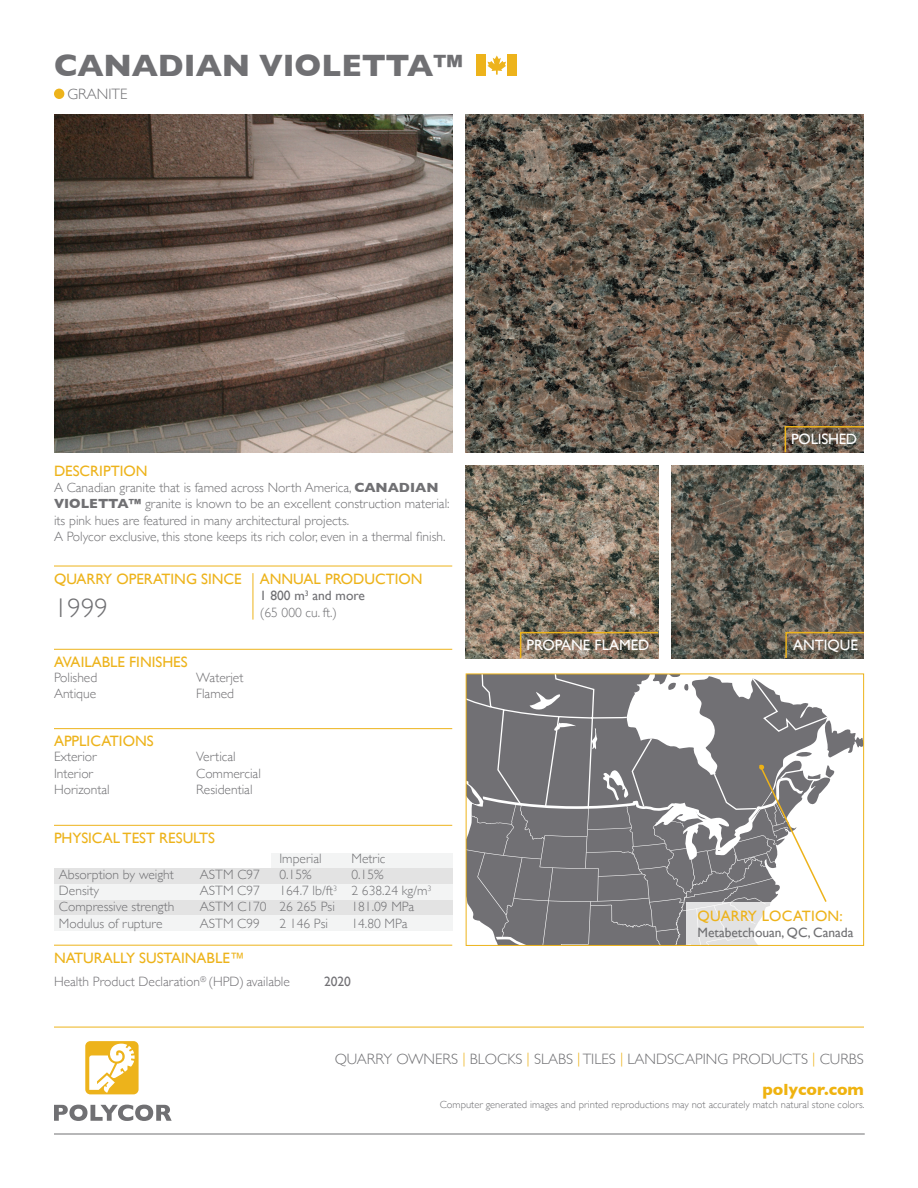
<style>
.page{position:relative;width:918px;height:1188px;background:#fff}
.page>*{position:absolute;margin:0;border:0;box-sizing:border-box;transform-origin:0 0}
.t1{font:700 31.5px "Gill Sans";color:#707073}
.t2{font:300 27px "Gill Sans";color:#707073}
.t3{font:700 16.5px "Gill Sans";color:#efb310}
.t4{font:15px "Gill Sans";color:#edb31b}
.t5{font:300 15px "Gill Sans";color:#707073}
.t6{font:15px "Gill Sans";color:#fff}
.t7{font:15px "Gill Sans";color:#edb31a}
.t8{font:300 13.5px/16.2px "Gill Sans";color:#707073}
.t9{font:300 13.5px "Gill Sans";color:#717074}
.t10{font:300 13.5px/16.2px "Gill Sans";color:#717073}
.t11{font:13.5px "Gill Sans";color:#707073}
.t12{font:13.5px "Gill Sans";color:#717074}
.t13{font:300 10.5px "Gill Sans";color:#707073}
.s1{font-weight:700}
.s2{font-weight:400}
.s3{color:#edb31b}
</style>
<div class="page">
<svg style="left:85px;top:1041px;width:54px;height:53px"></svg>
<svg style="left:54px;top:1105px;width:118px;height:16px"></svg>
<hr style="left:54px;top:945px;width:398px;height:1px;background:#edb31b">
<img style="left:466px;top:115px;width:398px;height:337px">
<img style="left:466px;top:466px;width:192px;height:192px">
<img style="left:672px;top:466px;width:192px;height:192px">
<img style="left:54px;top:115px;width:398px;height:337px">
<svg style="left:829px;top:720px;width:33px;height:63px"></svg>
<svg style="left:468px;top:676px;width:361px;height:108px"></svg>
<svg style="left:468px;top:763px;width:360px;height:181px;background:#8a898c"></svg>
<div style="left:54px;top:89px;width:10px;height:10px;background:#edb31b;border-radius:50%"></div>
<hr style="left:54px;top:649px;width:398px;height:1px;background:#edb31b">
<hr style="left:54px;top:566px;width:398px;height:1px;background:#edb31b">
<hr style="left:54px;top:728px;width:398px;height:1px;background:#edb31b">
<hr style="left:54px;top:825px;width:398px;height:1px;background:#edb31b">
<hr style="left:253px;top:573px;width:1px;height:47px;background:#edb31b">
<svg style="left:687px;top:903px;width:141px;height:41px"></svg>
<div style="left:271px;top:853px;width:181px;height:15px;background:#f3f4f4"></div>
<div style="left:54px;top:884px;width:398px;height:16px;background:#f3f4f4"></div>
<div style="left:54px;top:900px;width:398px;height:16px;background:#e3e3e3"></div>
<div style="left:54px;top:868px;width:398px;height:16px;background:#e3e3e3"></div>
<div style="left:54px;top:916px;width:398px;height:15px;background:#f3f4f4"></div>
<svg style="left:784px;top:425px;width:80px;height:28px;background:#6c5e49"></svg>
<svg style="left:785px;top:631px;width:79px;height:28px;background:#736852"></svg>
<div style="left:477px;top:54px;width:9px;height:22px;background:#edb31b"></div>
<div style="left:508px;top:54px;width:9px;height:22px;background:#edb31b"></div>
<svg style="left:487px;top:56px;width:19px;height:19px"></svg>
<svg style="left:519px;top:631px;width:140px;height:28px;background:#85755c"></svg>
<div style="left:466px;top:674px;width:398px;height:272px;border:1px solid #edb31b"></div>
<hr style="left:54px;top:1027px;width:810px;height:1px;background:#edb31b">
<hr style="left:54px;top:1134px;width:811px;height:1px;background:#707073">
<h1 class="t1" style="left:54px;top:40px;width:411px">CANADIAN VIOLETTA™</h1>
<p class="t5" style="left:68px;top:82px;width:62px">GRANITE</p>
<p class="t4" style="left:54px;top:462px;width:95px">DESCRIPTION</p>
<p class="t8" style="left:54px;top:479px;width:397px">A Canadian granite that is famed across North America, <span class="s1">CANADIAN VIOLETTA™</span> granite is known to be an excellent construction material: its pink hues are featured in many architectural projects.<br>A Polycor exclusive, this stone keeps its rich color, even in a thermal finish.</p>
<p class="t4" style="left:54px;top:570px;width:189px">QUARRY OPERATING SINCE</p>
<h2 class="t2" style="left:54px;top:586px;width:55px">1999</h2>
<p class="t4" style="left:260px;top:570px;width:164px">ANNUAL PRODUCTION</p>
<p class="t8" style="left:260px;top:587px;width:107px"><span class="s2">1 800 m</span><sup>3</sup> <span class="s2">and more </span>(65 000 cu. ft.)</p>
<p class="t4" style="left:54px;top:653px;width:135px">AVAILABLE FINISHES</p>
<p class="t10" style="left:54px;top:669px;width:45px">Polished<br>Antique</p>
<p class="t10" style="left:196px;top:669px;width:49px">Waterjet<br>Flamed</p>
<p class="t4" style="left:54px;top:732px;width:101px">APPLICATIONS</p>
<p class="t8" style="left:54px;top:748px;width:57px">Exterior<br>Interior<br>Horizontal</p>
<p class="t8" style="left:196px;top:748px;width:66px">Vertical<br>Commercial<br>Residential</p>
<p class="t4" style="left:54px;top:829px;width:163px">PHYSICAL TEST RESULTS</p>
<p class="t8" style="left:279px;top:850px;width:44px">Imperial</p>
<p class="t8" style="left:351px;top:850px;width:36px">Metric</p>
<p class="t8" style="left:59px;top:866px;width:116px">Absorption by weight</p>
<p class="t8" style="left:200px;top:866px;width:62px">ASTM C97</p>
<p class="t8" style="left:279px;top:866px;width:34px">0.15%</p>
<p class="t8" style="left:351px;top:866px;width:34px">0.15%</p>
<p class="t8" style="left:59px;top:882px;width:42px">Density</p>
<p class="t8" style="left:200px;top:882px;width:62px">ASTM C97</p>
<p class="t8" style="left:279px;top:882px;width:154px">164.7 lb/ft<sup>3</sup> 2 638.24 kg/m<sup>3</sup></p>
<p class="t8" style="left:59px;top:898px;width:117px">Compressive strength</p>
<p class="t8" style="left:200px;top:898px;width:216px">ASTM C170 26 265 Psi 181.09 MPa</p>
<p class="t8" style="left:59px;top:914px;width:105px">Modulus of rupture</p>
<p class="t8" style="left:200px;top:914px;width:62px">ASTM C99</p>
<p class="t8" style="left:279px;top:914px;width:50px">2 146 Psi</p>
<p class="t8" style="left:351px;top:914px;width:58px">14.80 MPa</p>
<p class="t7" style="left:54px;top:949px;width:192px">NATURALLY SUSTAINABLE™</p>
<p class="t9" style="left:54px;top:971px;width:237px">Health Product Declaration<sup>®</sup> (HPD) available</p>
<p class="t12" style="left:324px;top:974px;width:28px">2020</p>
<p class="t6" style="left:791px;top:430px;width:68px">POLISHED</p>
<p class="t6" style="left:527px;top:636px;width:124px">PROPANE FLAMED</p>
<p class="t6" style="left:793px;top:636px;width:66px">ANTIQUE</p>
<p class="t4" style="left:698px;top:907px;width:147px">QUARRY LOCATION:</p>
<p class="t11" style="left:698px;top:925px;width:157px">Metabetchouan, QC, Canada</p>
<p class="t5" style="left:335px;top:1048px;width:531px">QUARRY OWNERS <span class="s3">|</span> BLOCKS <span class="s3">|</span> SLABS <span class="s3">|</span>TILES <span class="s3">|</span> LANDSCAPING PRODUCTS <span class="s3">|</span> CURBS</p>
<p class="t3" style="left:762px;top:1077px;width:103px">polycor.com</p>
<p class="t13" style="left:440px;top:1096px;width:427px">Computer generated images and printed reproductions may not accurately match natural stone colors.</p>
</div>
